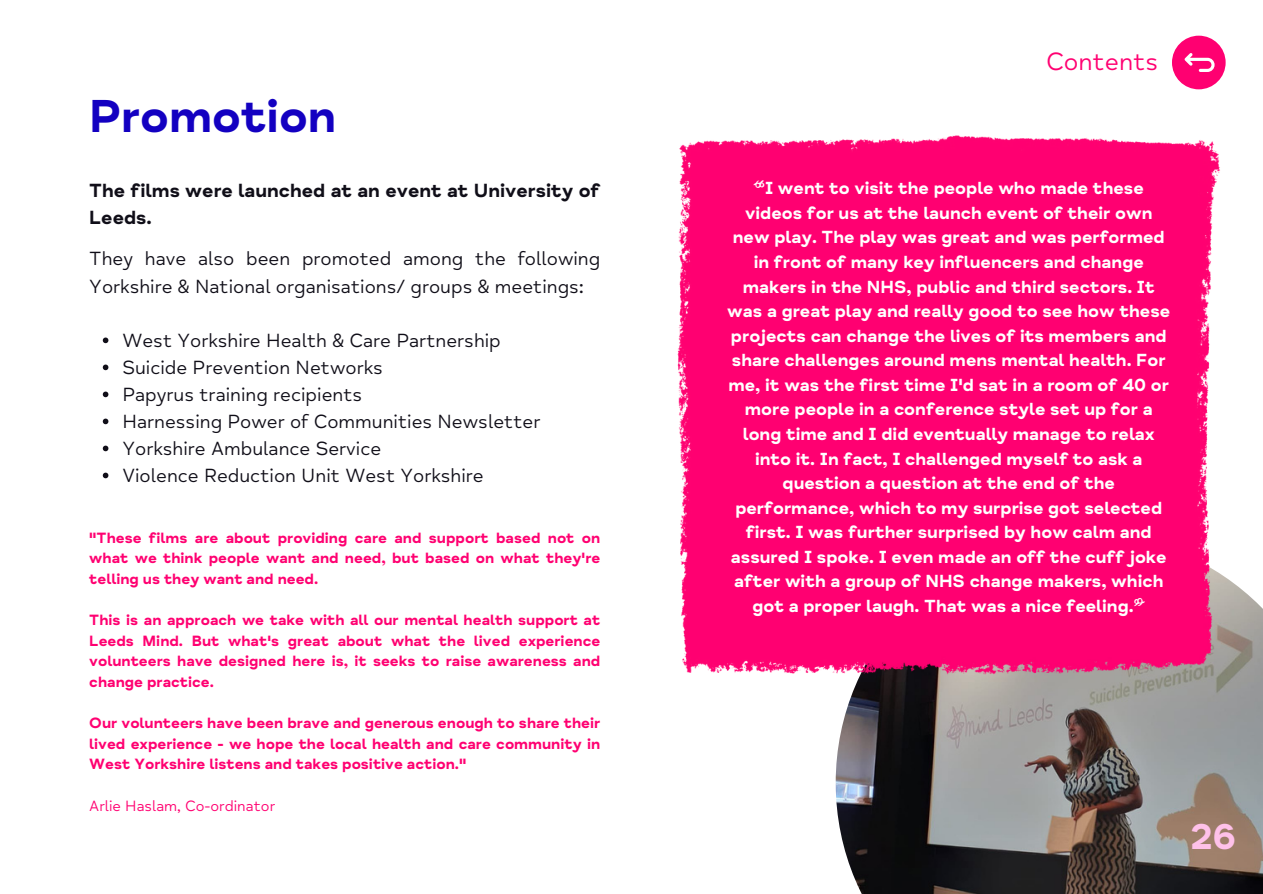
<style>
.page{position:relative;width:1263px;height:894px;background:#fff}
.page>*{position:absolute;margin:0;border:0;box-sizing:border-box;transform-origin:0 0}
.t1{font:47.25px "Mind Meridian Display";color:#1300c1}
.t2{font:36.45px "Mind Meridian Display";color:#fec1e9}
.t3{font:25.5px "Mind Meridian";color:#ff0071}
.t4{font:19.5px/27px "Mind Meridian";color:#100e18}
.t5{font:19.5px/27px "Mind Meridian Display";color:#100e18}
.t6{font:18px/24.6px "Mind Meridian Display";color:#fff;text-align:center}
.t7{font:15.3px/20.5px "Mind Meridian Display";color:#ff0071;text-align:justify}
.t8{font:15.3px "Mind Meridian";color:#ff0071}
</style>
<div class="page">
<img style="left:836px;top:589px;width:427px;height:304px">
<img style="left:677px;top:135px;width:564px;height:564px">
<svg style="left:1172px;top:36px;width:54px;height:53px"></svg>
<svg style="left:103px;top:337px;width:5px;height:6px"></svg>
<svg style="left:103px;top:364px;width:5px;height:6px"></svg>
<svg style="left:103px;top:391px;width:5px;height:6px"></svg>
<svg style="left:103px;top:418px;width:5px;height:6px"></svg>
<svg style="left:103px;top:445px;width:5px;height:6px"></svg>
<svg style="left:103px;top:472px;width:5px;height:6px"></svg>
<h1 class="t1" style="left:89px;top:88px;width:249px">Promotion</h1>
<p class="t5" style="left:89px;top:177px;width:513px">The films were launched at an event at University of<br>Leeds.</p>
<p class="t4" style="left:89px;top:246px;width:513px">They have also been promoted among the following<br>Yorkshire &amp; National organisations/ groups &amp; meetings:</p>
<p class="t4" style="left:122px;top:327px;width:420px">West Yorkshire Health &amp; Care Partnership Suicide Prevention Networks<br>Papyrus training recipients<br>Harnessing Power of Communities Newsletter Yorkshire Ambulance Service<br>Violence Reduction Unit West Yorkshire</p>
<p class="t7" style="left:89px;top:527px;width:513px">"These films are about providing care and support based not on what we think people want and need, but based on what they're telling us they want and need.</p>
<p class="t7" style="left:89px;top:610px;width:513px">This is an approach we take with all our mental health support at Leeds Mind. But what's great about what the lived experience volunteers have designed here is, it seeks to raise awareness and change practice.</p>
<p class="t7" style="left:89px;top:712px;width:513px">Our volunteers have been brave and generous enough to share their lived experience - we hope the local health and care community in West Yorkshire listens and takes positive action."</p>
<p class="t8" style="left:89px;top:796px;width:187px">Arlie Haslam, Co-ordinator</p>
<h3 class="t3" style="left:1046px;top:46px;width:114px">Contents</h3>
<p class="t6" style="left:727px;top:176px;width:444px">“I went to visit the people who made these videos for us at the launch event of their own new play. The play was great and was performed in front of many key influencers and change makers in the NHS, public and third sectors. It was a great play and really good to see how these projects can change the lives of its members and share challenges around mens mental health. For me, it was the first time I'd sat in a room of 40 or more people in a conference style set up for a long time and I did eventually manage to relax into it. In fact, I challenged myself to ask a question a question at the end of the performance, which to my surprise got selected first. I was further surprised by how calm and assured I spoke. I even made an off the cuff joke after with a group of NHS change makers, which got a proper laugh. That was a nice feeling.”</p>
<h2 class="t2" style="left:1190px;top:815px;width:48px">26</h2>
</div>
